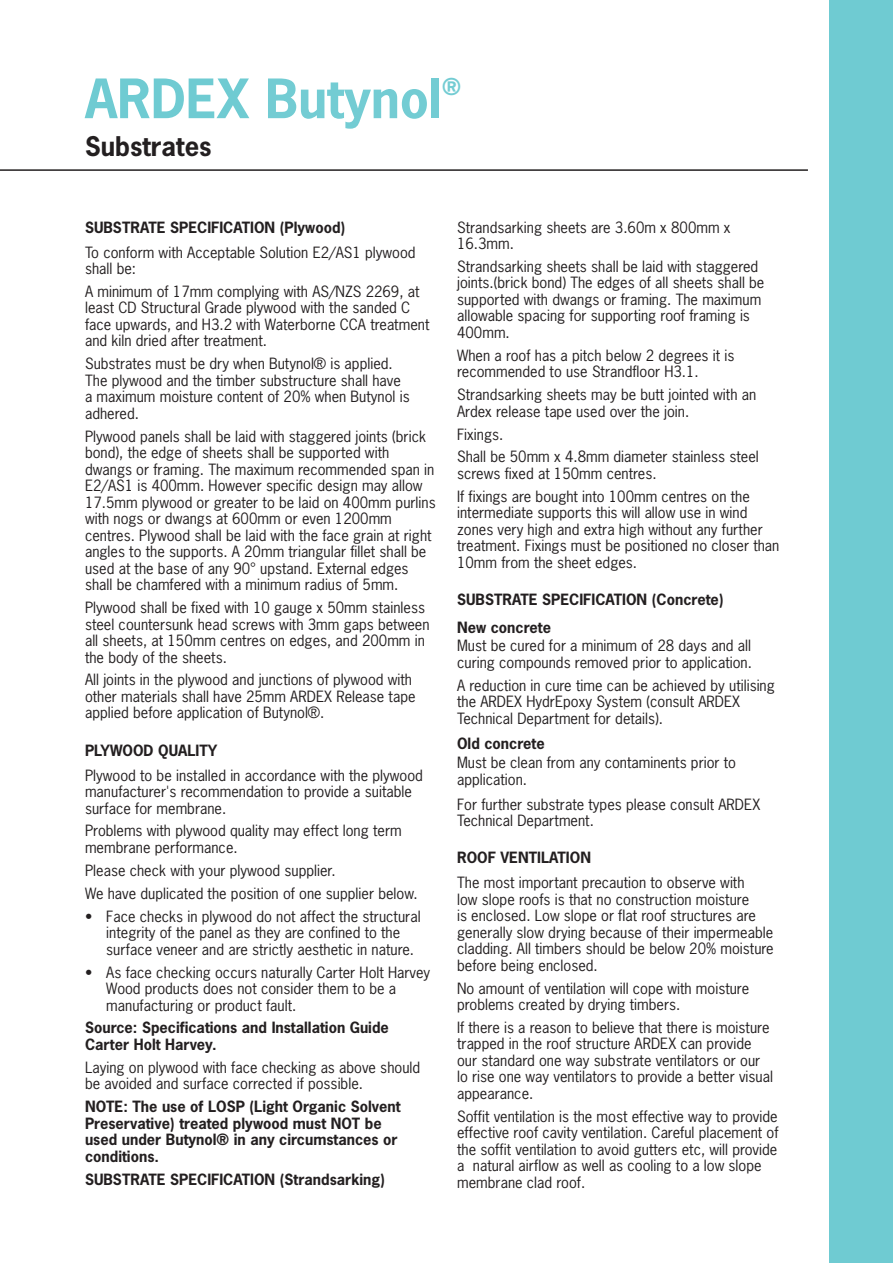
<style>
.page{position:relative;width:893px;height:1263px;background:#fff}
.page>*{position:absolute;margin:0;border:0;box-sizing:border-box;transform-origin:0 0}
.Ardex_Heading2{font:700 51px "News Gothic Std";color:#73ccd3}
.Ardex_Heading3{font:700 25.5px "News Gothic Std";color:#231f20}
.Ardex_Heading2-2{font:700 21.9px "News Gothic Std";color:#73ccd3}
.Copy{font:14.7px/16.5px "News Gothic Std";color:#231f20}
.Butynol_Notes_Tab{font:14.7px/16.5px "News Gothic Std";color:#231f20}
.Copy-2{font:700 14.7px/16.5px "News Gothic Std";color:#231f20}
.Subhead_2{font:700 14.7px "News Gothic Std";color:#231f20}
.Applicators_Head{font:700 14.7px "News Gothic Std";color:#231f20}
.s1{color:#6fcbd2}
</style>
<div class="page">
<div style="left:829px;top:0;width:64px;height:1263px;background:#6fcbd2"></div>
<hr style="left:0;top:169px;width:808px;height:2px;background:#231f20">
<p class="Ardex_Heading2" style="left:85px;top:65px;width:358px"><span class="s1">ARDEX</span> Butynol</p>
<p class="Ardex_Heading2-2" style="left:442px;top:72px;width:20px">®</p>
<p class="Ardex_Heading3" style="left:85px;top:129px;width:128px">Substrates</p>
<p class="Subhead_2" style="left:85px;top:217px;width:262px">SUBSTRATE SPECIFICATION (Plywood)</p>
<p class="Copy" style="left:85px;top:244px;width:332px">To conform with Acceptable Solution E2/AS1 plywood shall be:</p>
<p class="Copy" style="left:85px;top:283px;width:346px">A minimum of 17mm complying with AS/NZS 2269, at least CD Structural Grade plywood with the sanded C face upwards, and H3.2 with Waterborne CCA treatment and kiln dried after treatment.</p>
<p class="Copy" style="left:85px;top:355px;width:326px">Substrates must be dry when Butynol® is applied.<br>The plywood and the timber substructure shall have a maximum moisture content of 20% when Butynol is adhered.</p>
<p class="Copy" style="left:85px;top:428px;width:352px">Plywood panels shall be laid with staggered joints (brick bond), the edge of sheets shall be supported with dwangs or framing. The maximum recommended span in E2/AS1 is 400mm. However specific design may allow 17.5mm plywood or greater to be laid on 400mm purlins with nogs or dwangs at 600mm or even 1200mm centres. Plywood shall be laid with the face grain at right angles to the supports. A 20mm triangular fillet shall be used at the base of any 90° upstand. External edges shall be chamfered with a minimum radius of 5mm.</p>
<p class="Copy" style="left:85px;top:599px;width:346px">Plywood shall be fixed with 10 gauge x 50mm stainless steel countersunk head screws with 3mm gaps between all sheets, at 150mm centres on edges, and 200mm in the body of the sheets.</p>
<p class="Copy" style="left:85px;top:671px;width:332px">All joints in the plywood and junctions of plywood with other materials shall have 25mm ARDEX Release tape applied before application of Butynol®.</p>
<p class="Subhead_2" style="left:85px;top:740px;width:134px">PLYWOOD QUALITY</p>
<p class="Copy" style="left:85px;top:767px;width:339px">Plywood to be installed in accordance with the plywood manufacturer's recommendation to provide a suitable surface for membrane.</p>
<p class="Copy" style="left:85px;top:822px;width:318px">Problems with plywood quality may effect long term membrane performance.</p>
<p class="Copy" style="left:85px;top:862px;width:252px">Please check with your plywood supplier.</p>
<p class="Copy" style="left:85px;top:885px;width:334px">We have duplicated the position of one supplier below.</p>
<p class="Butynol_Notes_Tab" style="left:106px;top:908px;width:316px;text-indent:-21px">• Face checks in plywood do not affect the structural integrity of the panel as they are confined to the surface veneer and are strictly aesthetic in nature.</p>
<p class="Butynol_Notes_Tab" style="left:106px;top:963px;width:325px;text-indent:-21px">• As face checking occurs naturally Carter Holt Harvey<br>Wood products does not consider them to be a manufacturing or product fault.</p>
<p class="Copy-2" style="left:85px;top:1019px;width:305px">Source: Specifications and Installation Guide<br>Carter Holt Harvey.</p>
<p class="Copy" style="left:85px;top:1059px;width:337px">Laying on plywood with face checking as above should be avoided and surface corrected if possible.</p>
<p class="Copy-2" style="left:85px;top:1098px;width:317px">NOTE: The use of LOSP (Light Organic Solvent Preservative) treated plywood must NOT be used under Butynol® in any circumstances or conditions.</p>
<p class="Copy-2" style="left:85px;top:1170px;width:302px">SUBSTRATE SPECIFICATION (Strandsarking)</p>
<p class="Copy" style="left:457px;top:219px;width:275px">Strandsarking sheets are 3.60m x 800mm x<br>16.3mm.</p>
<p class="Copy" style="left:457px;top:258px;width:309px">Strandsarking sheets shall be laid with staggered joints.(brick bond) The edges of all sheets shall be supported with dwangs or framing. The maximum allowable spacing for supporting roof framing is 400mm.</p>
<p class="Copy" style="left:457px;top:347px;width:279px">When a roof has a pitch below 2 degrees it is recommended to use Strandfloor H3.1.</p>
<p class="Copy" style="left:457px;top:386px;width:301px">Strandsarking sheets may be butt jointed with an<br>Ardex release tape used over the join.</p>
<p class="Copy" style="left:457px;top:426px;width:48px">Fixings.</p>
<p class="Copy" style="left:457px;top:448px;width:303px">Shall be 50mm x 4.8mm diameter stainless steel screws fixed at 150mm centres.</p>
<p class="Copy" style="left:457px;top:488px;width:324px">If fixings are bought into 100mm centres on the intermediate supports this will allow use in wind zones very high and extra high without any further treatment. Fixings must be positioned no closer than 10mm from the sheet edges.</p>
<p class="Subhead_2" style="left:457px;top:590px;width:268px">SUBSTRATE SPECIFICATION (Concrete)</p>
<p class="Applicators_Head" style="left:457px;top:617px;width:95px">New concrete</p>
<p class="Copy" style="left:457px;top:637px;width:296px">Must be cured for a minimum of 28 days and all curing compounds removed prior to application.</p>
<p class="Copy" style="left:457px;top:677px;width:319px">A reduction in cure time can be achieved by utilising the ARDEX HydrEpoxy System (consult ARDEX<br>Technical Department for details).</p>
<p class="Applicators_Head" style="left:457px;top:734px;width:89px">Old concrete</p>
<p class="Copy" style="left:457px;top:754px;width:280px">Must be clean from any contaminents prior to application.</p>
<p class="Copy" style="left:457px;top:795px;width:305px">For further substrate types please consult ARDEX<br>Technical Department.</p>
<p class="Subhead_2" style="left:457px;top:848px;width:135px">ROOF VENTILATION</p>
<p class="Copy" style="left:457px;top:874px;width:318px">The most important precaution to observe with<br>low slope roofs is that no construction moisture<br>is enclosed. Low slope or flat roof structures are generally slow drying because of their impermeable cladding. All timbers should be below 20% moisture before being enclosed.</p>
<p class="Copy" style="left:457px;top:980px;width:294px">No amount of ventilation will cope with moisture problems created by drying timbers.</p>
<p class="Copy" style="left:457px;top:1019px;width:317px">If there is a reason to believe that there is moisture trapped in the roof structure ARDEX can provide our standard one way substrate ventilators or our lo rise one way ventilators to provide a better visual appearance.</p>
<p class="Copy" style="left:457px;top:1108px;width:323px">Soffit ventilation is the most effective way to provide effective roof cavity ventilation. Careful placement of the soffit ventilation to avoid gutters etc, will provide a natural airflow as well as cooling to a low slope membrane clad roof.</p>
</div>
